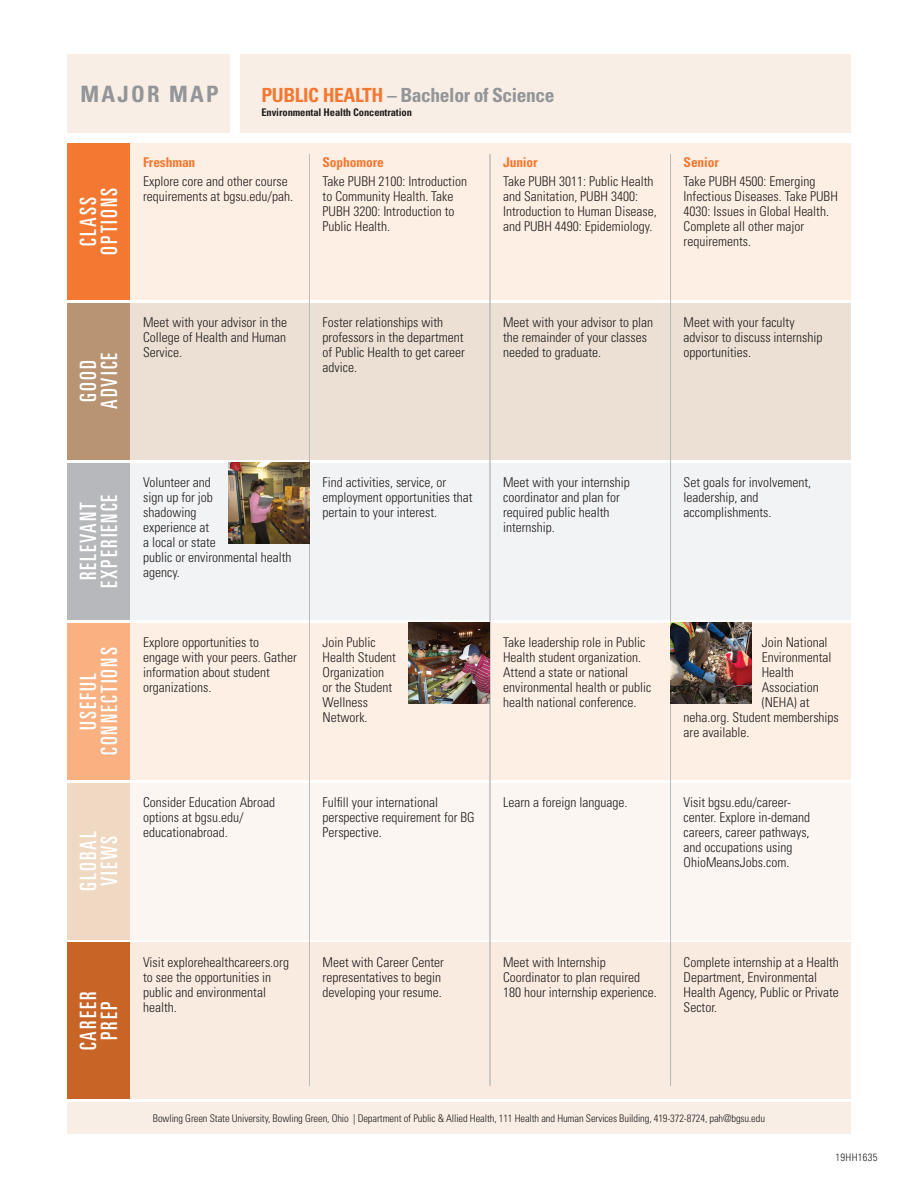
<style>
.page{position:relative;width:918px;height:1188px;background:#fff}
.page>*{position:absolute;margin:0;border:0;box-sizing:border-box;transform-origin:0 0}
.t1{font:ultra-condensed 22.5px/21px "Univers";letter-spacing:.1em;color:#fff;text-align:center;scale:.96 1}
.t2{font:700 condensed 22.5px "Univers";letter-spacing:.1em;color:#939598}
.t3{font:700 condensed 19.5px "Univers";letter-spacing:-.02em;color:#939598}
.t4{font:300 condensed 13.5px/15px "Univers";color:#231f20}
.t5{font:700 condensed 13.5px "Univers";letter-spacing:-.01em;color:#f37932}
.t6{font:300 condensed 10.5px "Univers";letter-spacing:-.01em;color:#231f20}
.t7{font:700 condensed 10.5px "Univers";letter-spacing:-.01em;color:#231f20}
.t8{font:300 condensed 10.5px "Univers";letter-spacing:.03em;color:#231f20}
.s1{color:#f37932}
</style>
<div class="page">
<div style="left:67px;top:1102px;width:783px;height:32px;background:#f8eee5"></div>
<div style="left:67px;top:463px;width:63px;height:157px;background:#b7b8bb"></div>
<div style="left:67px;top:623px;width:63px;height:157px;background:#f9b182"></div>
<div style="left:67px;top:783px;width:63px;height:157px;background:#f0d9c3"></div>
<div style="left:67px;top:943px;width:63px;height:156px;background:#c96427"></div>
<div style="left:67px;top:303px;width:63px;height:157px;background:#b89473"></div>
<div style="left:130px;top:143px;width:720px;height:157px;background:#fdefe3"></div>
<div style="left:67px;top:143px;width:63px;height:157px;background:#f37932"></div>
<div style="left:130px;top:943px;width:720px;height:156px;background:#f9ebe0"></div>
<div style="left:130px;top:783px;width:720px;height:157px;background:#fbf6f1"></div>
<div style="left:130px;top:623px;width:720px;height:157px;background:#fdefe3"></div>
<div style="left:130px;top:303px;width:720px;height:157px;background:#ebe0d3"></div>
<div style="left:130px;top:463px;width:720px;height:157px;background:#f2f3f4"></div>
<div style="left:241px;top:54px;width:610px;height:78px;background:#f8eee5"></div>
<div style="left:68px;top:54px;width:162px;height:78px;background:#f8eee5"></div>
<hr style="left:670px;top:154px;width:1px;height:932px;background:#bcbdc0">
<hr style="left:490px;top:154px;width:1px;height:932px;background:#bcbdc0">
<hr style="left:309px;top:154px;width:1px;height:932px;background:#bcbdc0">
<img style="left:671px;top:623px;width:81px;height:81px">
<img style="left:228px;top:463px;width:81px;height:81px">
<img style="left:409px;top:623px;width:81px;height:81px">
<h1 class="t2" style="left:81px;top:80px;width:139px">MAJOR MAP</h1>
<h2 class="t3" style="left:261px;top:83px;width:295px"><span class="s1">PUBLIC HEALTH</span> – Bachelor of Science</h2>
<p class="t7" style="left:261px;top:106px;width:152px">Environmental Health Concentration</p>
<h1 class="t1" style="left:78px;top:255px;width:72px;rotate:-90deg">CLASS<br>OPTIONS</h1>
<h1 class="t1" style="left:78px;top:409px;width:60px;rotate:-90deg">GOOD<br>ADVICE</h1>
<p class="t5" style="left:143px;top:154px;width:54px">Freshman</p>
<p class="t5" style="left:323px;top:154px;width:63px">Sophomore</p>
<p class="t5" style="left:503px;top:154px;width:36px">Junior</p>
<p class="t5" style="left:684px;top:154px;width:37px">Senior</p>
<p class="t4" style="left:143px;top:173px;width:151px">Explore core and other course requirements at bgsu.edu/pah.</p>
<p class="t4" style="left:323px;top:173px;width:146px">Take PUBH 2100: Introduction to Community Health. Take<br>PUBH 3200: Introduction to<br>Public Health.</p>
<p class="t4" style="left:503px;top:173px;width:155px">Take PUBH 3011: Public Health and Sanitation, PUBH 3400:<br>Introduction to Human Disease, and PUBH 4490: Epidemiology.</p>
<p class="t4" style="left:684px;top:173px;width:156px">Take PUBH 4500: Emerging<br>Infectious Diseases. Take PUBH<br>4030: Issues in Global Health.<br>Complete all other major requirements.</p>
<p class="t4" style="left:143px;top:315px;width:145px;text-align:justify">Meet with your advisor in the College of Health and Human Service.</p>
<p class="t4" style="left:323px;top:315px;width:144px">Foster relationships with professors in the department of Public Health to get career advice.</p>
<p class="t4" style="left:503px;top:315px;width:151px">Meet with your advisor to plan the remainder of your classes needed to graduate.</p>
<p class="t4" style="left:684px;top:315px;width:140px">Meet with your faculty advisor to discuss internship opportunities.</p>
<h1 class="t1" style="left:78px;top:588px;width:98px;rotate:-90deg">RELEVANT<br>EXPERIENCE</h1>
<h1 class="t1" style="left:78px;top:755px;width:114px;rotate:-90deg">USEFUL<br>CONNECTIONS</h1>
<h1 class="t1" style="left:78px;top:891px;width:64px;text-align:left;rotate:-90deg">GLOBAL<br>VIEWS</h1>
<p class="t4" style="left:143px;top:475px;width:150px">Volunteer and<br>sign up for job<br>shadowing<br>experience at<br>a local or state<br>public or environmental health agency.</p>
<p class="t4" style="left:143px;top:634px;width:155px">Explore opportunities to engage with your peers. Gather information about student organizations.</p>
<p class="t4" style="left:143px;top:795px;width:133px">Consider Education Abroad options at bgsu.edu/ educationabroad.</p>
<p class="t4" style="left:323px;top:475px;width:151px">Find activities, service, or employment opportunities that pertain to your interest.</p>
<p class="t4" style="left:503px;top:475px;width:128px">Meet with your internship coordinator and plan for required public health internship.</p>
<p class="t4" style="left:684px;top:475px;width:129px">Set goals for involvement, leadership, and accomplishments.</p>
<p class="t4" style="left:323px;top:634px;width:75px">Join Public<br>Health Student<br>Organization or the Student<br>Wellness<br>Network.</p>
<p class="t4" style="left:503px;top:634px;width:150px">Take leadership role in Public<br>Health student organization.<br>Attend a state or national environmental health or public health national conference.</p>
<p class="t4" style="left:762px;top:634px;width:67px">Join National</p>
<p class="t4" style="left:762px;top:649px;width:71px">Environmental</p>
<p class="t4" style="left:762px;top:664px;width:34px">Health</p>
<p class="t4" style="left:762px;top:679px;width:58px">Association</p>
<p class="t4" style="left:762px;top:694px;width:49px">(NEHA) at</p>
<p class="t4" style="left:684px;top:709px;width:157px">neha.org. Student memberships</p>
<p class="t4" style="left:684px;top:724px;width:67px">are available.</p>
<p class="t4" style="left:323px;top:795px;width:154px">Fulfill your international perspective requirement for BG<br>Perspective.</p>
<p class="t4" style="left:503px;top:795px;width:126px">Learn a foreign language.</p>
<p class="t4" style="left:684px;top:795px;width:128px">Visit bgsu.edu/career&shy;center. Explore in-demand careers, career pathways, and occupations using<br>OhioMeansJobs.com.</p>
<h1 class="t1" style="left:78px;top:1050px;width:62px;rotate:-90deg">CAREER<br>PREP</h1>
<p class="t4" style="left:143px;top:954px;width:147px">Visit explorehealthcareers.org to see the opportunities in public and environmental health.</p>
<p class="t4" style="left:323px;top:954px;width:123px">Meet with Career Center representatives to begin developing your resume.</p>
<p class="t4" style="left:684px;top:954px;width:157px">Complete internship at a Health<br>Department, Environmental<br>Health Agency, Public or Private<br>Sector.</p>
<p class="t4" style="left:503px;top:954px;width:155px">Meet with Internship<br>Coordinator to plan required<br>180 hour internship experience.</p>
<p class="t6" style="left:153px;top:1112px;width:614px">Bowling Green State University, Bowling Green, Ohio | Department of Public &amp; Allied Health, 111 Health and Human Services Building, 419-372-8724, pah@bgsu.edu</p>
<p class="t8" style="left:836px;top:1151px;width:43px">19HH1635</p>
</div>
